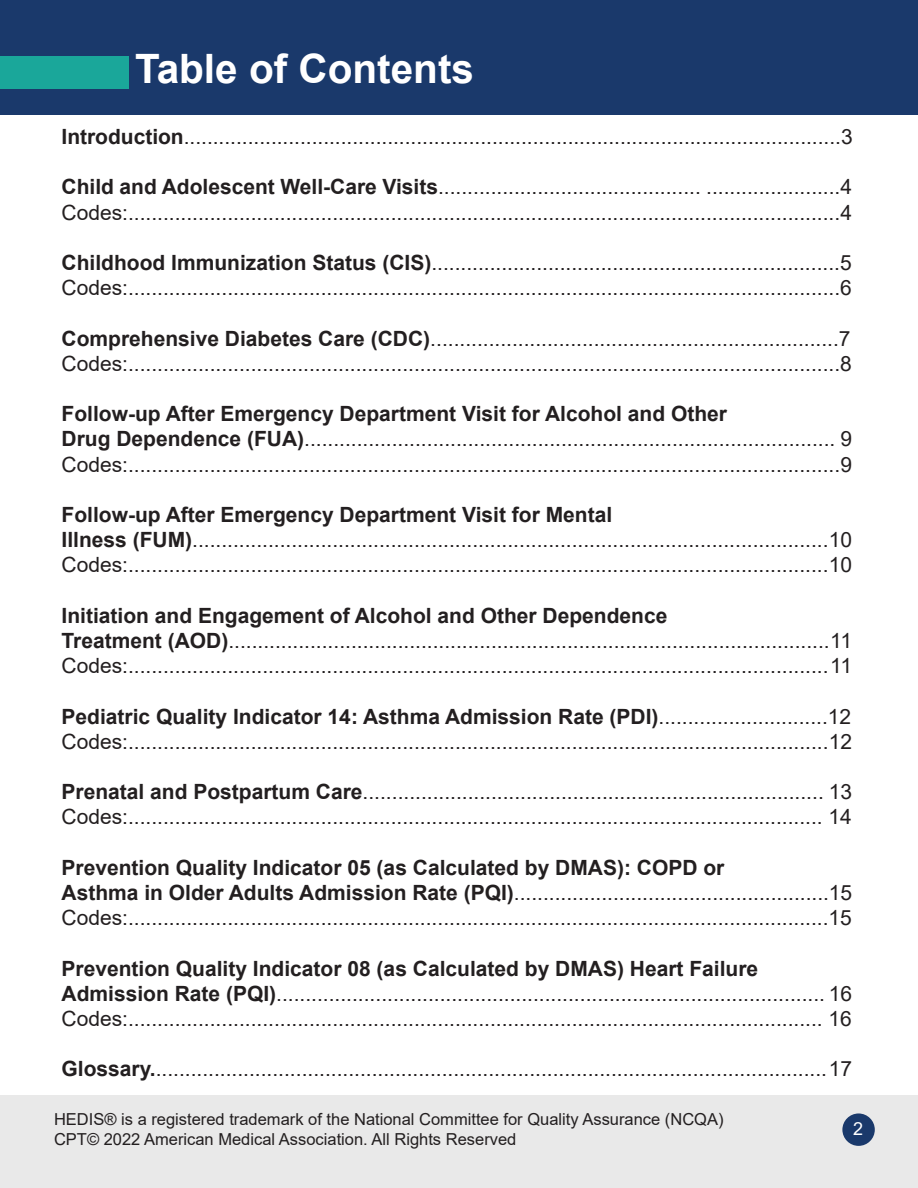
<style>
.page{position:relative;width:918px;height:1188px;background:#fff}
.page>*{position:absolute;margin:0;border:0;box-sizing:border-box;transform-origin:0 0}
.t1{font:700 40.5px "Arial";color:#fff}
.t2{font:21px "Arial";color:#231f20}
.t3{font:700 21px "Arial";color:#231f20}
.t4{font:18px "Arial";color:#fff}
.t5{font:16.5px/19.8px "Arial";color:#231f20}
.s1{font-weight:700}
.s2{font-weight:400}
</style>
<div class="page">
<div style="left:0;top:0;width:918px;height:114px;background:#1a396b"></div>
<div style="left:0;top:56px;width:129px;height:33px;background:#1aa79a"></div>
<div style="left:0;top:1095px;width:918px;height:93px;background:#e9e9e9"></div>
<div style="left:842px;top:1113px;width:33px;height:33px;background:#1a396b;border-radius:50%"></div>
<p class="t1" style="left:135px;top:41px;width:341px">Table of Contents</p>
<p class="t2" style="left:62px;top:122px;width:793px"><span class="s1">Introduction</span>.................................................................................................................3</p>
<p class="t2" style="left:62px;top:173px;width:792px"><span class="s1">Child and Adolescent Well-Care Visits</span>............................................. .......................4</p>
<p class="t2" style="left:62px;top:198px;width:792px">Codes:..........................................................................................................................4</p>
<p class="t2" style="left:62px;top:248px;width:792px"><span class="s1">Childhood Immunization Status (CIS)</span>......................................................................5</p>
<p class="t2" style="left:62px;top:273px;width:792px">Codes:..........................................................................................................................6</p>
<p class="t2" style="left:62px;top:324px;width:791px"><span class="s1">Comprehensive Diabetes Care (CDC)</span>......................................................................7</p>
<p class="t2" style="left:62px;top:349px;width:792px">Codes:..........................................................................................................................8</p>
<p class="t3" style="left:62px;top:399px;width:667px">Follow-up After Emergency Department Visit for Alcohol and Other</p>
<p class="t2" style="left:62px;top:425px;width:792px"><span class="s1">Drug Dependence (FUA)</span>........................................................................................... 9</p>
<p class="t2" style="left:62px;top:450px;width:792px">Codes:..........................................................................................................................9</p>
<p class="t3" style="left:62px;top:500px;width:552px">Follow-up After Emergency Department Visit for Mental</p>
<p class="t2" style="left:62px;top:525px;width:792px"><span class="s1">Illness (FUM)</span>.............................................................................................................10</p>
<p class="t2" style="left:62px;top:551px;width:792px">Codes:........................................................................................................................10</p>
<p class="t3" style="left:62px;top:601px;width:607px">Initiation and Engagement of Alcohol and Other Dependence</p>
<p class="t2" style="left:62px;top:626px;width:792px"><span class="s1">Treatment (AOD)</span>.......................................................................................................11</p>
<p class="t2" style="left:62px;top:651px;width:792px">Codes:........................................................................................................................11</p>
<p class="t3" style="left:62px;top:701px;width:791px">Pediatric Quality Indicator 14: Asthma Admission Rate (PDI)<span class="s2">.............................12</span></p>
<p class="t2" style="left:62px;top:727px;width:792px">Codes:........................................................................................................................12</p>
<p class="t2" style="left:62px;top:777px;width:792px"><span class="s1">Prenatal and Postpartum Care</span>............................................................................... 13</p>
<p class="t2" style="left:62px;top:803px;width:792px">Codes:....................................................................................................................... 14</p>
<p class="t3" style="left:62px;top:853px;width:664px">Prevention Quality Indicator 05 (as Calculated by DMAS): COPD or</p>
<p class="t2" style="left:62px;top:878px;width:792px"><span class="s1">Asthma in Older Adults Admission Rate (PQI)</span>......................................................15</p>
<p class="t2" style="left:62px;top:903px;width:792px">Codes:........................................................................................................................15</p>
<p class="t3" style="left:62px;top:953px;width:698px">Prevention Quality Indicator 08 (as Calculated by DMAS) Heart Failure</p>
<p class="t2" style="left:62px;top:979px;width:792px"><span class="s1">Admission Rate (PQI)</span>.............................................................................................. 16</p>
<p class="t2" style="left:62px;top:1004px;width:792px">Codes:....................................................................................................................... 16</p>
<p class="t2" style="left:62px;top:1055px;width:792px"><span class="s1">Glossary.</span>...................................................................................................................17</p>
<p class="t5" style="left:54px;top:1110px;width:671px">HEDIS® is a registered trademark of the National Committee for Quality Assurance (NCQA)<br>CPT© 2022 American Medical Association. All Rights Reserved</p>
<p class="t4" style="left:853px;top:1117px;width:12px">2</p>
</div>
